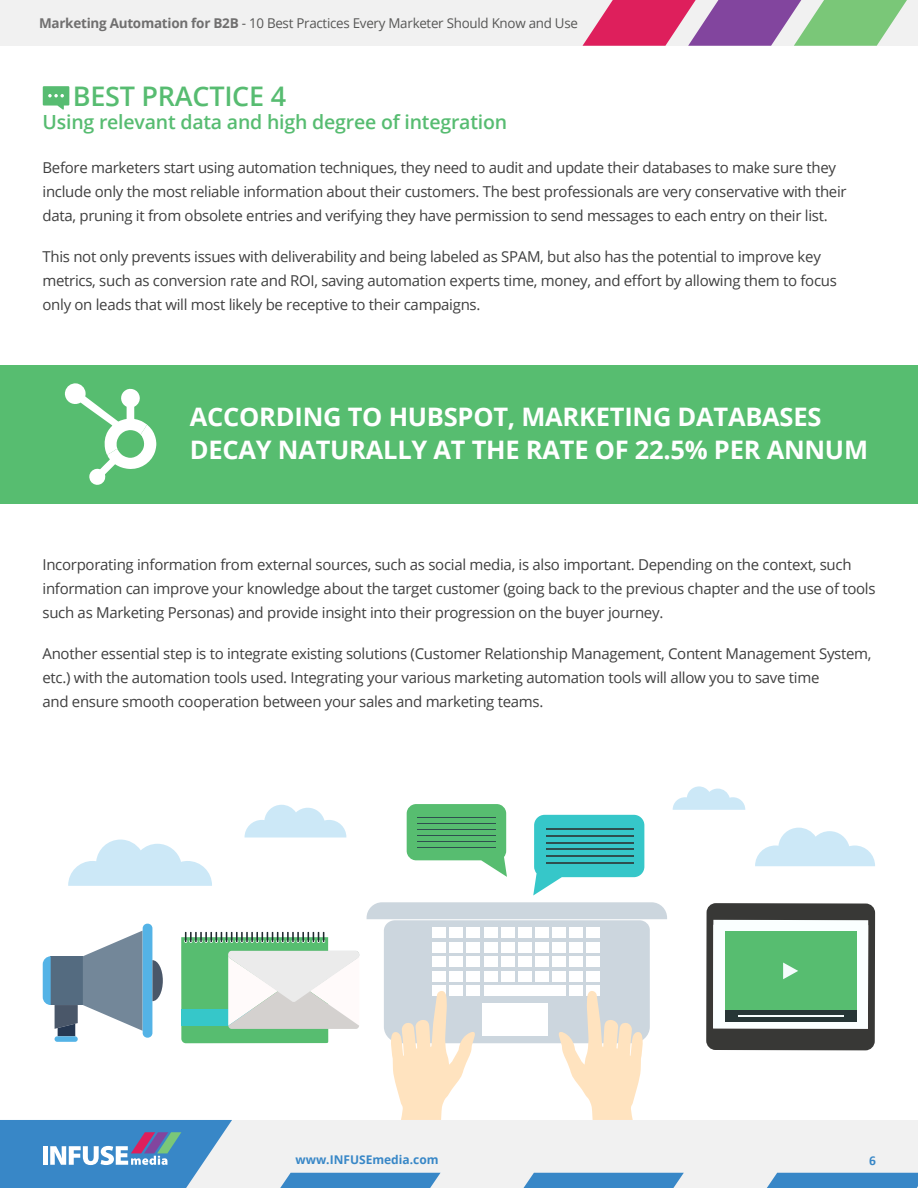
<style>
.page{position:relative;width:918px;height:1188px;background:#fff}
.page>*{position:absolute;margin:0;border:0;box-sizing:border-box;transform-origin:0 0}
.t1{font:600 27px "Open Sans";letter-spacing:-.01em;color:#57bc71}
.t2{font:700 25.5px/33px "Open Sans";letter-spacing:-.01em;color:#fff}
.t3{font:600 19.5px "Open Sans";letter-spacing:-.01em;color:#57bc71}
.t4{font:15px/24px "Open Sans";letter-spacing:-.02em;color:#3f3f3f}
.t5{font:13.5px "Open Sans";letter-spacing:-.02em;color:#575756}
.t6{font:700 13.5px "Calibri";color:#3887c7}
.t7{font:700 12px "Open Sans";color:#3887c7}
.s1{font-weight:700;color:#706f6f}
</style>
<div class="page">
<div style="left:0;top:0;width:918px;height:46px;background:#f1f1f1"></div>
<svg style="left:583px;top:0;width:324px;height:46px"></svg>
<svg style="left:43px;top:86px;width:26px;height:24px"></svg>
<div style="left:0;top:365px;width:918px;height:138px;background:#57bd70"></div>
<svg style="left:65px;top:383px;width:91px;height:102px"></svg>
<svg style="left:755px;top:828px;width:120px;height:38px"></svg>
<svg style="left:68px;top:840px;width:144px;height:46px"></svg>
<svg style="left:245px;top:805px;width:101px;height:33px"></svg>
<svg style="left:673px;top:786px;width:72px;height:24px"></svg>
<svg style="left:533px;top:815px;width:111px;height:81px"></svg>
<hr style="left:546px;top:829px;width:87px;height:1px;background:#2e4f4f">
<hr style="left:546px;top:836px;width:87px;height:1px;background:#2e4f4f">
<hr style="left:546px;top:842px;width:87px;height:1px;background:#2e4f4f">
<hr style="left:546px;top:849px;width:87px;height:1px;background:#2e4f4f">
<hr style="left:546px;top:856px;width:87px;height:1px;background:#2e4f4f">
<hr style="left:546px;top:862px;width:87px;height:1px;background:#2e4f4f">
<svg style="left:407px;top:804px;width:100px;height:73px"></svg>
<hr style="left:418px;top:817px;width:78px;height:1px;background:#2e4f4f">
<hr style="left:418px;top:823px;width:78px;height:1px;background:#2e4f4f">
<hr style="left:418px;top:829px;width:78px;height:1px;background:#2e4f4f">
<hr style="left:418px;top:835px;width:78px;height:1px;background:#2e4f4f">
<hr style="left:418px;top:841px;width:78px;height:1px;background:#2e4f4f">
<hr style="left:418px;top:847px;width:78px;height:1px;background:#2e4f4f">
<svg style="left:0;top:902px;width:918px;height:286px"></svg>
<p class="t5" style="left:39px;top:14px;width:540px"><span class="s1">Marketing Automation for B2B</span> - 10 Best Practices Every Marketer Should Know and Use</p>
<h1 class="t1" style="left:73px;top:77px;width:215px">BEST PRACTICE 4</h1>
<h3 class="t3" style="left:43px;top:109px;width:466px">Using relevant data and high degree of integration</h3>
<p class="t4" style="left:43px;top:155px;width:806px">Before marketers start using automation techniques, they need to audit and update their databases to make sure they include only the most reliable information about their customers. The best professionals are very conservative with their data, pruning it from obsolete entries and verifying they have permission to send messages to each entry on their list.</p>
<p class="t4" style="left:43px;top:244px;width:796px">This not only prevents issues with deliverability and being labeled as SPAM, but also has the potential to improve key metrics, such as conversion rate and ROI, saving automation experts time, money, and effort by allowing them to focus only on leads that will most likely be receptive to their campaigns.</p>
<h2 class="t2" style="left:190px;top:400px;width:680px">ACCORDING TO HUBSPOT, MARKETING DATABASES<br>DECAY NATURALLY AT THE RATE OF 22.5% PER ANNUM</h2>
<p class="t4" style="left:43px;top:552px;width:835px">Incorporating information from external sources, such as social media, is also important. Depending on the context, such information can improve your knowledge about the target customer (going back to the previous chapter and the use of tools such as Marketing Personas) and provide insight into their progression on the buyer journey.</p>
<p class="t4" style="left:43px;top:641px;width:831px">Another essential step is to integrate existing solutions (Customer Relationship Management, Content Management System, etc.) with the automation tools used. Integrating your various marketing automation tools will allow you to save time<br>and ensure smooth cooperation between your sales and marketing teams.</p>
<p class="t7" style="left:295px;top:1151px;width:145px">www.INFUSEmedia.com</p>
<p class="t6" style="left:869px;top:1152px;width:8px">6</p>
</div>
